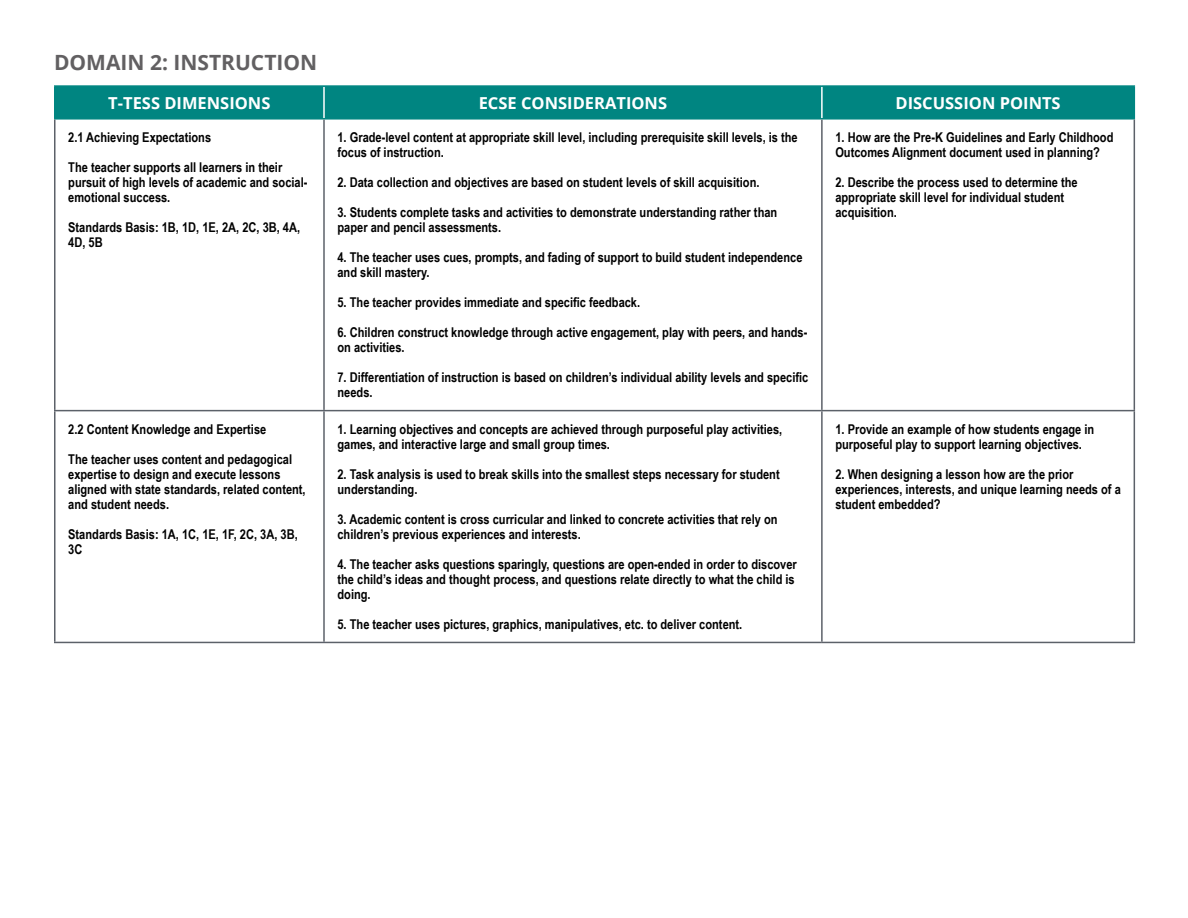
<style>
.page{position:relative;width:1188px;height:918px;background:#fff}
.page>*{position:absolute;margin:0;border:0;box-sizing:border-box;transform-origin:0 0}
.t1{font:700 21px "Open Sans";color:#626062}
.t2{font:700 16.5px "Open Sans";color:#fff}
.t3{font:700 13.5px/15px "Arial Narrow";color:#000}
</style>
<div class="page">
<div style="left:56px;top:87px;width:1078px;height:31px;background:#008581"></div>
<hr style="left:323px;top:87px;width:2px;height:31px;background:#fff">
<hr style="left:821px;top:87px;width:2px;height:31px;background:#fff">
<hr style="left:54px;top:85px;width:270px;height:2px;background:#008581">
<hr style="left:54px;top:87px;width:2px;height:31px;background:#008581">
<hr style="left:324px;top:85px;width:498px;height:2px;background:#008581">
<hr style="left:822px;top:85px;width:313px;height:2px;background:#008581">
<hr style="left:1134px;top:87px;width:1px;height:31px;background:#008581">
<hr style="left:54px;top:118px;width:270px;height:2px;background:#008581">
<hr style="left:324px;top:118px;width:498px;height:2px;background:#008581">
<hr style="left:822px;top:118px;width:313px;height:2px;background:#008581">
<hr style="left:54px;top:120px;width:2px;height:290px;background:#5c6169">
<hr style="left:323px;top:120px;width:2px;height:290px;background:#5c6169">
<hr style="left:821px;top:120px;width:2px;height:290px;background:#5c6169">
<hr style="left:1134px;top:120px;width:1px;height:290px;background:#5c6169">
<hr style="left:54px;top:410px;width:270px;height:1px;background:#5c6169">
<hr style="left:54px;top:411px;width:2px;height:231px;background:#5c6169">
<hr style="left:324px;top:410px;width:498px;height:1px;background:#5c6169">
<hr style="left:323px;top:411px;width:2px;height:231px;background:#5c6169">
<hr style="left:822px;top:410px;width:313px;height:1px;background:#5c6169">
<hr style="left:821px;top:411px;width:2px;height:231px;background:#5c6169">
<hr style="left:1134px;top:411px;width:1px;height:231px;background:#5c6169">
<hr style="left:54px;top:642px;width:270px;height:1px;background:#5c6169">
<hr style="left:324px;top:642px;width:498px;height:1px;background:#5c6169">
<hr style="left:822px;top:642px;width:313px;height:1px;background:#5c6169">
<p class="t1" style="left:54px;top:48px;width:265px">DOMAIN 2: INSTRUCTION</p>
<p class="t2" style="left:108px;top:91px;width:164px">T-TESS DIMENSIONS</p>
<p class="t2" style="left:479px;top:91px;width:190px">ECSE CONSIDERATIONS</p>
<p class="t2" style="left:895px;top:91px;width:167px">DISCUSSION POINTS</p>
<p class="t3" style="left:68px;top:129px;width:144px">2.1 Achieving Expectations</p>
<p class="t3" style="left:68px;top:159px;width:241px">The teacher supports all learners in their pursuit of high levels of academic and social&shy;emotional success.</p>
<p class="t3" style="left:68px;top:219px;width:233px">Standards Basis: 1B, 1D, 1E, 2A, 2C, 3B, 4A,<br>4D, 5B</p>
<p class="t3" style="left:338px;top:129px;width:462px">1. Grade-level content at appropriate skill level, including prerequisite skill levels, is the focus of instruction.</p>
<p class="t3" style="left:338px;top:174px;width:424px">2. Data collection and objectives are based on student levels of skill acquisition.</p>
<p class="t3" style="left:338px;top:204px;width:441px">3. Students complete tasks and activities to demonstrate understanding rather than paper and pencil assessments.</p>
<p class="t3" style="left:338px;top:249px;width:467px">4. The teacher uses cues, prompts, and fading of support to build student independence and skill mastery.</p>
<p class="t3" style="left:338px;top:294px;width:304px">5. The teacher provides immediate and specific feedback.</p>
<p class="t3" style="left:338px;top:324px;width:472px">6. Children construct knowledge through active engagement, play with peers, and hands&shy;on activities.</p>
<p class="t3" style="left:338px;top:369px;width:472px">7. Differentiation of instruction is based on children’s individual ability levels and specific needs.</p>
<p class="t3" style="left:835px;top:129px;width:280px">1. How are the Pre-K Guidelines and Early Childhood<br>Outcomes Alignment document used in planning?</p>
<p class="t3" style="left:835px;top:174px;width:244px">2. Describe the process used to determine the appropriate skill level for individual student acquisition.</p>
<p class="t3" style="left:68px;top:421px;width:200px">2.2 Content Knowledge and Expertise</p>
<p class="t3" style="left:68px;top:451px;width:239px">The teacher uses content and pedagogical expertise to design and execute lessons aligned with state standards, related content, and student needs.</p>
<p class="t3" style="left:68px;top:526px;width:231px">Standards Basis: 1A, 1C, 1E, 1F, 2C, 3A, 3B,<br>3C</p>
<p class="t3" style="left:338px;top:421px;width:446px">1. Learning objectives and concepts are achieved through purposeful play activities, games, and interactive large and small group times.</p>
<p class="t3" style="left:338px;top:466px;width:444px">2. Task analysis is used to break skills into the smallest steps necessary for student understanding.</p>
<p class="t3" style="left:338px;top:511px;width:442px">3. Academic content is cross curricular and linked to concrete activities that rely on children’s previous experiences and interests.</p>
<p class="t3" style="left:338px;top:556px;width:461px">4. The teacher asks questions sparingly, questions are open-ended in order to discover the child’s ideas and thought process, and questions relate directly to what the child is doing.</p>
<p class="t3" style="left:338px;top:616px;width:406px">5. The teacher uses pictures, graphics, manipulatives, etc. to deliver content.</p>
<p class="t3" style="left:835px;top:421px;width:261px">1. Provide an example of how students engage in purposeful play to support learning objectives.</p>
<p class="t3" style="left:835px;top:466px;width:287px">2. When designing a lesson how are the prior experiences, interests, and unique learning needs of a student embedded?</p>
</div>
